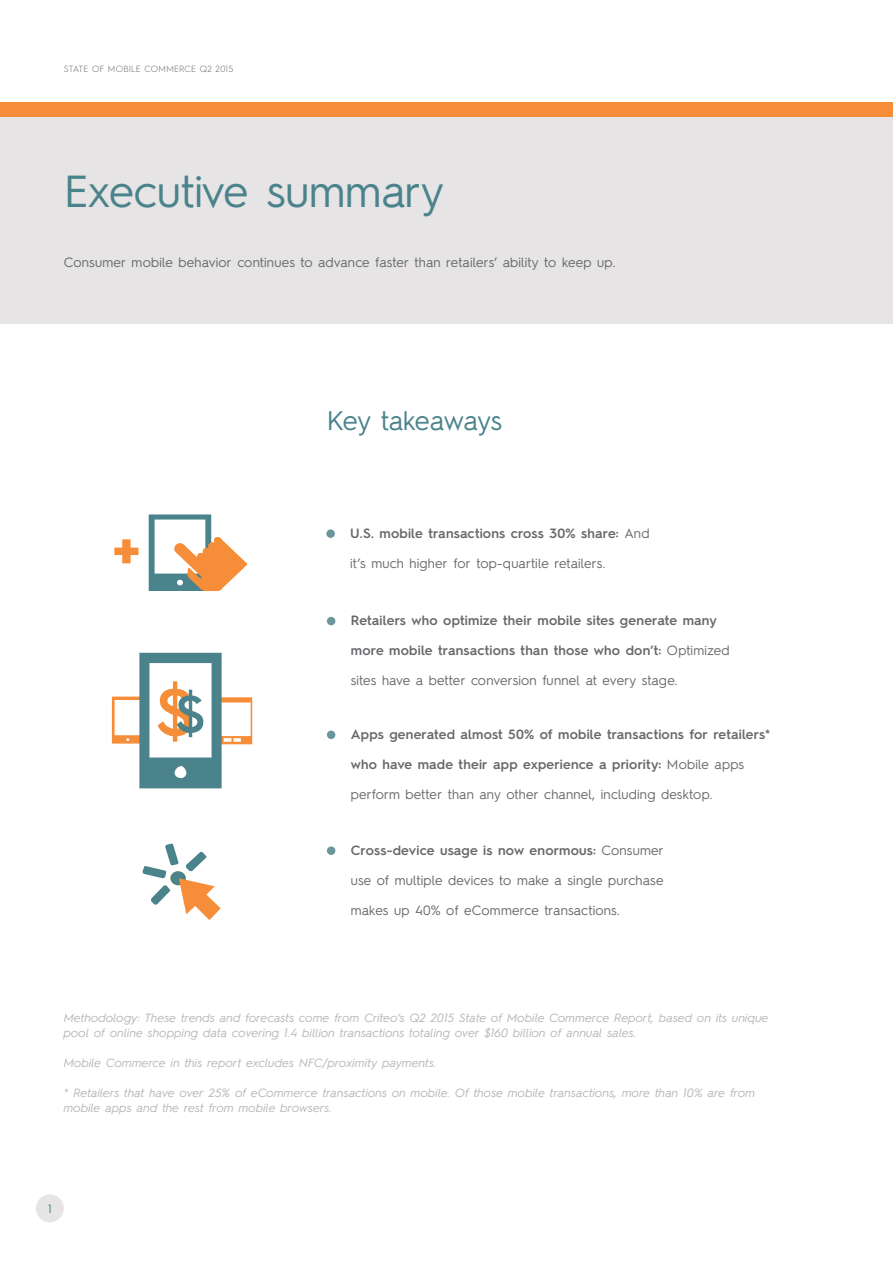
<style>
.page{position:relative;width:893px;height:1263px;background:#fff}
.page>*{position:absolute;margin:0;border:0;box-sizing:border-box;transform-origin:0 0}
.t1{font:900 47.7px "Hurme Geometric Sans 1";color:#f68d38}
.t2{font:45px "Hurme Geometric Sans 2";color:#4a838b}
.t3{font:27px "Hurme Geometric Sans 2";letter-spacing:-.015em;color:#4a838b}
.t4{font:13.5px "Hurme Geometric Sans 2";letter-spacing:.015em;color:#67696c}
.t5{font:600 13.5px "Hurme Geometric Sans 2";letter-spacing:.015em;color:#67696c}
.t6{font:italic 12px/15px "Hurme Geometric Sans 2";letter-spacing:.01em;color:#b8b7b9}
.t7{font:12px "Hurme Geometric Sans 2";color:#4a838b}
.t8{font:300 9px "Hurme Geometric Sans 2";letter-spacing:.025em;color:#67696c}
.s1{font-weight:400}
</style>
<div class="page">
<div style="left:0;top:103px;width:893px;height:221px;background:#e6e4e4"></div>
<div style="left:0;top:103px;width:893px;height:14px;background:#f68d38"></div>
<div style="left:326px;top:529px;width:9px;height:9px;background:#6c969d;border-radius:50%"></div>
<div style="left:327px;top:617px;width:8px;height:8px;background:#6c969d;border-radius:50%"></div>
<svg style="left:149px;top:514px;width:98px;height:77px"></svg>
<svg style="left:143px;top:843px;width:78px;height:77px"></svg>
<svg style="left:112px;top:653px;width:140px;height:135px"></svg>
<div style="left:36px;top:1194px;width:28px;height:28px;background:#e6e4e4;border-radius:50%"></div>
<div style="left:327px;top:730px;width:8px;height:9px;background:#6c969d;border-radius:50%"></div>
<div style="left:327px;top:846px;width:8px;height:9px;background:#6c969d;border-radius:50%"></div>
<p class="t8" style="left:64px;top:63px;width:171px">STATE OF MOBILE COMMERCE Q2 2015</p>
<p class="t2" style="left:64px;top:160px;width:382px">Executive summary</p>
<p class="t4" style="left:64px;top:253px;width:553px">Consumer mobile behavior continues to advance faster than retailers’ ability to keep up.</p>
<h1 class="t1" style="left:113px;top:517px;width:30px">+</h1>
<p class="t3" style="left:327px;top:402px;width:177px">Key takeaways</p>
<p class="t5" style="left:350px;top:524px;width:301px">U.S. mobile transactions cross 30% share: <span class="s1">And</span></p>
<p class="t4" style="left:350px;top:554px;width:257px">it’s much higher for top-quartile retailers.</p>
<p class="t5" style="left:351px;top:611px;width:368px">Retailers who optimize their mobile sites generate many</p>
<p class="t5" style="left:351px;top:641px;width:380px">more mobile transactions than those who don’t: <span class="s1">Optimized</span></p>
<p class="t4" style="left:351px;top:671px;width:328px">sites have a better conversion funnel at every stage.</p>
<p class="t5" style="left:351px;top:725px;width:421px">Apps generated almost 50% of mobile transactions for retailers*</p>
<p class="t5" style="left:351px;top:755px;width:395px">who have made their app experience a priority: <span class="s1">Mobile apps</span></p>
<p class="t4" style="left:351px;top:785px;width:363px">perform better than any other channel, including desktop.</p>
<p class="t5" style="left:351px;top:841px;width:314px">Cross-device usage is now enormous: <span class="s1">Consumer</span></p>
<p class="t4" style="left:351px;top:871px;width:314px">use of multiple devices to make a single purchase</p>
<p class="t4" style="left:351px;top:901px;width:270px">makes up 40% of eCommerce transactions.</p>
<p class="t6" style="left:64px;top:1010px;width:706px">Methodology: These trends and forecasts come from Criteo’s Q2 2015 State of Mobile Commerce Report, based on its unique pool of online shopping data covering 1.4 billion transactions totaling over $160 billion of annual sales.</p>
<p class="t6" style="left:64px;top:1055px;width:374px">Mobile Commerce in this report excludes NFC/proximity payments.</p>
<p class="t6" style="left:64px;top:1085px;width:693px">* Retailers that have over 25% of eCommerce transactions on mobile. Of those mobile transactions, more than 10% are from mobile apps and the rest from mobile browsers.</p>
<p class="t7" style="left:48px;top:1200px;width:5px">1</p>
</div>
